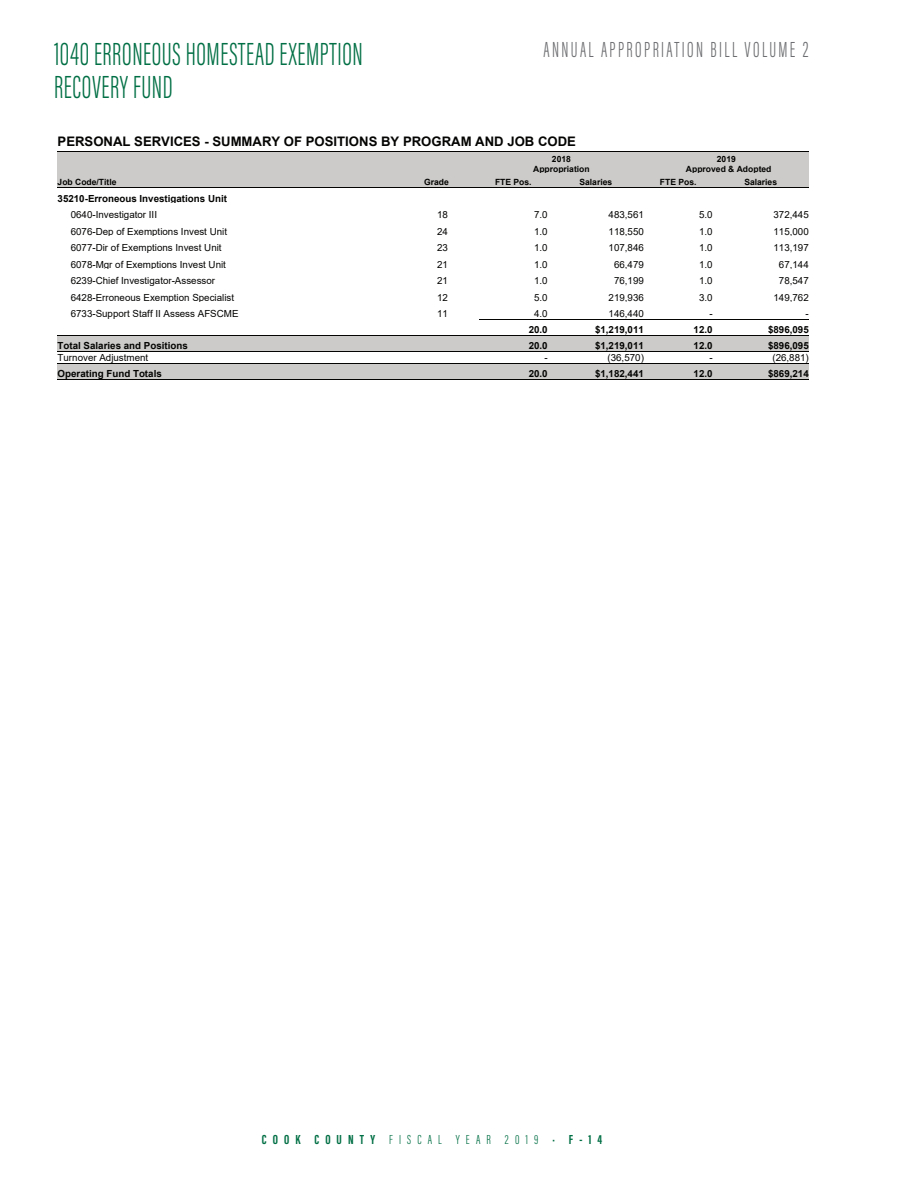
<style>
.page{position:relative;width:918px;height:1188px;background:#fff}
.page>*{position:absolute;margin:0;border:0;box-sizing:border-box;transform-origin:0 0}
.t1{font:300 33px/33px "Acumin Pro Extra Cond";letter-spacing:.02em;color:#016f45;scale:.85 1}
.t2{font:300 22.5px "Acumin Pro Extra Cond";letter-spacing:.125em;color:#6c6d70;scale:.85 1}
.t3{font:300 13.5px "Acumin Pro Extra Cond";letter-spacing:.45em;color:#016f45}
.t4{font:700 13.2px "Arial";color:#040503}
.t5{font:9.75px "Arial";color:#040503}
.t6{font:700 9.75px "Arial";color:#040503}
.t7{font:700 8.55px/10.2px "Arial";color:#040503;text-align:center}
.s1{font-weight:700}
</style>
<div class="page">
<div style="left:58px;top:151px;width:751px;height:23px;background:#cccbca"></div>
<div style="left:58px;top:174px;width:751px;height:13px;background:#cccbca"></div>
<div style="left:58px;top:335px;width:751px;height:16px;background:#cccbca"></div>
<div style="left:58px;top:364px;width:751px;height:15px;background:#cccbca"></div>
<hr style="left:58px;top:363px;width:751px;height:1px;background:#040503">
<hr style="left:58px;top:151px;width:751px;height:1px;background:#040503">
<hr style="left:58px;top:379px;width:751px;height:1px;background:#040503">
<hr style="left:58px;top:187px;width:751px;height:1px;background:#040503">
<hr style="left:58px;top:351px;width:751px;height:1px;background:#040503">
<hr style="left:58px;top:335px;width:751px;height:1px;background:#040503">
<hr style="left:479px;top:319px;width:330px;height:1px;background:#040503">
<h1 class="t1" style="left:54px;top:37px;width:365px">1040 ERRONEOUS HOMESTEAD EXEMPTION<br>RECOVERY FUND</h1>
<h2 class="t2" style="left:544px;top:36px;width:313px">ANNUAL APPROPRIATION BILL VOLUME 2</h2>
<h3 class="t4" style="left:58px;top:132px;width:520px">PERSONAL SERVICES - SUMMARY OF POSITIONS BY PROGRAM AND JOB CODE</h3>
<p class="t7" style="left:533px;top:154px;width:58px">2018<br>Appropriation</p>
<p class="t7" style="left:686px;top:154px;width:87px">2019<br>Approved &amp; Adopted</p>
<p class="t7" style="left:58px;top:177px;width:60px">Job Code/Title</p>
<p class="t7" style="left:424px;top:177px;width:26px">Grade</p>
<p class="t7" style="left:495px;top:177px;width:38px">FTE Pos.</p>
<p class="t7" style="left:579px;top:177px;width:34px">Salaries</p>
<p class="t7" style="left:660px;top:177px;width:38px">FTE Pos.</p>
<p class="t7" style="left:744px;top:177px;width:34px">Salaries</p>
<p class="t6" style="left:58px;top:191px;width:171px">35210-Erroneous Investigations Unit</p>
<p class="t5" style="left:71px;top:208px;width:88px">0640-Investigator III</p>
<p class="t5" style="left:437px;top:208px;width:12px">18</p>
<p class="t5" style="left:534px;top:208px;width:15px">7.0</p>
<p class="t5" style="left:609px;top:208px;width:37px">483,561</p>
<p class="t5" style="left:699px;top:208px;width:15px">5.0</p>
<p class="t5" style="left:774px;top:208px;width:37px">372,445</p>
<p class="t5" style="left:71px;top:224px;width:158px">6076-Dep of Exemptions Invest Unit</p>
<p class="t5" style="left:437px;top:224px;width:12px">24</p>
<p class="t5" style="left:534px;top:224px;width:15px">1.0</p>
<p class="t5" style="left:609px;top:224px;width:37px">118,550</p>
<p class="t5" style="left:699px;top:224px;width:15px">1.0</p>
<p class="t5" style="left:774px;top:224px;width:37px">115,000</p>
<p class="t5" style="left:71px;top:241px;width:152px">6077-Dir of Exemptions Invest Unit</p>
<p class="t5" style="left:437px;top:241px;width:12px">23</p>
<p class="t5" style="left:534px;top:241px;width:15px">1.0</p>
<p class="t5" style="left:609px;top:241px;width:37px">107,846</p>
<p class="t5" style="left:699px;top:241px;width:15px">1.0</p>
<p class="t5" style="left:774px;top:241px;width:37px">113,197</p>
<p class="t5" style="left:71px;top:257px;width:157px">6078-Mgr of Exemptions Invest Unit</p>
<p class="t5" style="left:437px;top:257px;width:12px">21</p>
<p class="t5" style="left:534px;top:257px;width:15px">1.0</p>
<p class="t5" style="left:614px;top:257px;width:31px">66,479</p>
<p class="t5" style="left:699px;top:257px;width:15px">1.0</p>
<p class="t5" style="left:779px;top:257px;width:31px">67,144</p>
<p class="t5" style="left:71px;top:274px;width:146px">6239-Chief Investigator-Assessor</p>
<p class="t5" style="left:437px;top:274px;width:12px">21</p>
<p class="t5" style="left:534px;top:274px;width:15px">1.0</p>
<p class="t5" style="left:614px;top:274px;width:31px">76,199</p>
<p class="t5" style="left:699px;top:274px;width:15px">1.0</p>
<p class="t5" style="left:779px;top:274px;width:31px">78,547</p>
<p class="t5" style="left:71px;top:290px;width:165px">6428-Erroneous Exemption Specialist</p>
<p class="t5" style="left:437px;top:290px;width:12px">12</p>
<p class="t5" style="left:534px;top:290px;width:15px">5.0</p>
<p class="t5" style="left:609px;top:290px;width:37px">219,936</p>
<p class="t5" style="left:699px;top:290px;width:15px">3.0</p>
<p class="t5" style="left:774px;top:290px;width:37px">149,762</p>
<p class="t5" style="left:71px;top:307px;width:169px">6733-Support Staff II Assess AFSCME</p>
<p class="t5" style="left:437px;top:307px;width:12px">11</p>
<p class="t5" style="left:534px;top:307px;width:15px">4.0</p>
<p class="t5" style="left:609px;top:307px;width:37px">146,440</p>
<p class="t5" style="left:709px;top:307px;width:5px">-</p>
<p class="t5" style="left:806px;top:307px;width:5px">-</p>
<p class="t6" style="left:529px;top:323px;width:21px">20.0</p>
<p class="t6" style="left:595px;top:323px;width:50px">$1,219,011</p>
<p class="t6" style="left:694px;top:323px;width:21px">12.0</p>
<p class="t6" style="left:768px;top:323px;width:42px">$896,095</p>
<p class="t6" style="left:58px;top:338px;width:132px">Total Salaries and Positions</p>
<p class="t6" style="left:529px;top:338px;width:21px">20.0</p>
<p class="t6" style="left:595px;top:338px;width:50px">$1,219,011</p>
<p class="t6" style="left:694px;top:338px;width:21px">12.0</p>
<p class="t6" style="left:768px;top:338px;width:42px">$896,095</p>
<p class="t5" style="left:58px;top:351px;width:92px">Turnover Adjustment</p>
<p class="t5" style="left:544px;top:351px;width:5px">-</p>
<p class="t5" style="left:608px;top:351px;width:38px">(36,570)</p>
<p class="t5" style="left:709px;top:351px;width:5px">-</p>
<p class="t5" style="left:772px;top:351px;width:38px">(26,881)</p>
<p class="t6" style="left:58px;top:367px;width:106px">Operating Fund Totals</p>
<p class="t6" style="left:529px;top:367px;width:21px">20.0</p>
<p class="t6" style="left:595px;top:367px;width:50px">$1,182,441</p>
<p class="t6" style="left:694px;top:367px;width:21px">12.0</p>
<p class="t6" style="left:768px;top:367px;width:42px">$869,214</p>
<h3 class="t3" style="left:262px;top:1131px;width:342px"><span class="s1">COOK COUNTY</span> FISCAL YEAR 2019 • <span class="s1">F-14</span></h3>
</div>
